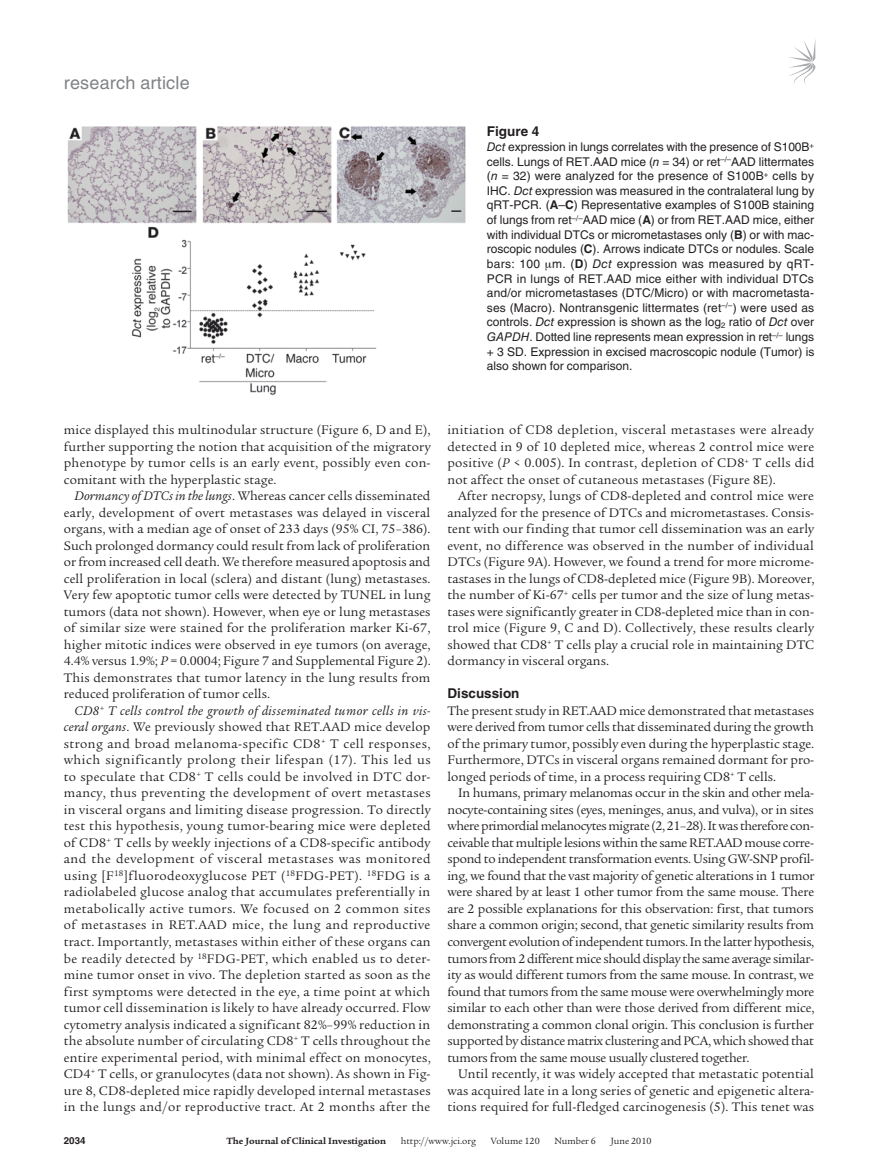
<style>
.page{position:relative;width:878px;height:1174px;background:#fff}
.page>*{position:absolute;margin:0;border:0;box-sizing:border-box;transform-origin:0 0}
.t1{font:18px "Helvetica LT Std";letter-spacing:.01em;color:#808285}
.t2{font:13.5px/16.5px "Legacy Serif Std";letter-spacing:.01em;color:#231f20;text-align:justify}
.t3{font:700 13.5px "Helvetica LT Std";color:#231f20}
.t4{font:12px/14.7px "Helvetica LT Std";color:#231f20;text-align:justify}
.t5{font:9.75px "Legacy Serif Std";color:#231f20}
.t6{font:700 9.75px "Legacy Serif Std";color:#231f20}
.t7{font:700 9.75px "Helvetica LT Std";color:#231f20}
.s1{font-style:italic}
.s2{font-weight:700}
</style>
<div class="page">
<svg style="left:789px;top:41px;width:26px;height:44px"></svg>
<img style="left:67px;top:126px;width:399px;height:269px">
<h1 class="t1" style="left:64px;top:72px;width:127px">research article</h1>
<p class="t3" style="left:487px;top:123px;width:54px">Figure 4</p>
<p class="t4" style="left:487px;top:139px;width:329px"><span class="s1">Dct</span> expression in lungs correlates with the presence of S100B<sup>+ </sup>cells. Lungs of RET.AAD mice (<span class="s1">n</span> = 34) or ret<sup>–/–</sup>AAD littermates (<span class="s1">n</span> = 32) were analyzed for the presence of S100B<sup>+</sup> cells by IHC. <span class="s1">Dct</span> expression was measured in the contralateral lung by qRT-PCR. (<span class="s2">A</span>–<span class="s2">C</span>) Representative examples of S100B staining of lungs from ret<sup>–/–</sup>AAD mice (<span class="s2">A</span>) or from RET.AAD mice, either with individual DTCs or micrometastases only (<span class="s2">B</span>) or with mac&shy;roscopic nodules (<span class="s2">C</span>). Arrows indicate DTCs or nodules. Scale bars: 100 m. (<span class="s2">D</span>) <span class="s1">Dct</span> expression was measured by qRT-PCR in lungs of RET.AAD mice either with individual DTCs and/or micrometastases (DTC/Micro) or with macrometasta&shy;ses (Macro). Nontransgenic littermates (ret<sup>–/–</sup>) were used as controls. <span class="s1">Dct</span> expression is shown as the log<sub>2</sub> ratio of <span class="s1">Dct</span> over <span class="s1">GAPDH</span>. Dotted line represents mean expression in ret<sup>–/–</sup> lungs + 3 SD. Expression in excised macroscopic nodule (Tumor) is also shown for comparison.</p>
<p class="t2" style="left:64px;top:422px;width:368px">mice displayed this multinodular structure (Figure 6, D and E), further supporting the notion that acquisition of the migratory phenotype by tumor cells is an early event, possibly even con&shy;comitant with the hyperplastic stage.</p>
<p class="t2" style="left:64px;top:488px;width:368px;text-indent:11px"><span class="s1">Dormancy of DTCs in the lungs</span>. Whereas cancer cells disseminated early, development of overt metastases was delayed in visceral organs, with a median age of onset of 233 days (95% CI, 75–386).<br>Such prolonged dormancy could result from lack of proliferation or from increased cell death. We therefore measured apoptosis and cell proliferation in local (sclera) and distant (lung) metastases.<br>Very few apoptotic tumor cells were detected by TUNEL in lung tumors (data not shown). However, when eye or lung metastases of similar size were stained for the proliferation marker Ki-67, higher mitotic indices were observed in eye tumors (on average, 4.4% versus 1.9%; <span class="s1">P</span> = 0.0004; Figure 7 and Supplemental Figure 2).<br>This demonstrates that tumor latency in the lung results from reduced proliferation of tumor cells.</p>
<p class="t2" style="left:64px;top:702px;width:368px;text-indent:11px"><span class="s1">CD8</span><sup>+</sup> <span class="s1">T cells control the growth of disseminated tumor cells in vis&shy;ceral organs</span>. We previously showed that RET.AAD mice develop strong and broad melanoma-specific CD8<sup>+</sup> T cell responses, which significantly prolong their lifespan (17). This led us to speculate that CD8<sup>+</sup> T cells could be involved in DTC dor&shy;mancy, thus preventing the development of overt metastases in visceral organs and limiting disease progression. To directly test this hypothesis, young tumor-bearing mice were depleted of CD8<sup>+</sup> T cells by weekly injections of a CD8-specific antibody and the development of visceral metastases was monitored using [F<sup>18</sup>]fluorodeoxyglucose PET (<sup>18</sup>FDG-PET). <sup>18</sup>FDG is a radiolabeled glucose analog that accumulates preferentially in metabolically active tumors. We focused on 2 common sites of metastases in RET.AAD mice, the lung and reproductive tract. Importantly, metastases within either of these organs can be readily detected by <sup>18</sup>FDG-PET, which enabled us to deter&shy;mine tumor onset in vivo. The depletion started as soon as the first symptoms were detected in the eye, a time point at which tumor cell dissemination is likely to have already occurred. Flow cytometry analysis indicated a significant 82%–99% reduction in the absolute number of circulating CD8<sup>+</sup> T cells throughout the entire experimental period, with minimal effect on monocytes, CD4<sup>+</sup> T cells, or granulocytes (data not shown). As shown in Fig&shy;ure 8, CD8-depleted mice rapidly developed internal metastases in the lungs and/or reproductive tract. At 2 months after the</p>
<p class="t2" style="left:447px;top:422px;width:368px">initiation of CD8 depletion, visceral metastases were already detected in 9 of 10 depleted mice, whereas 2 control mice were positive (<span class="s1">P</span> &lt; 0.005). In contrast, depletion of CD8<sup>+</sup> T cells did not affect the onset of cutaneous metastases (Figure 8E).</p>
<p class="t2" style="left:447px;top:488px;width:368px;text-indent:11px">After necropsy, lungs of CD8-depleted and control mice were analyzed for the presence of DTCs and micrometastases. Consis&shy;tent with our finding that tumor cell dissemination was an early event, no difference was observed in the number of individual DTCs (Figure 9A). However, we found a trend for more microme&shy;tastases in the lungs of CD8-depleted mice (Figure 9B). Moreover, the number of Ki-67<sup>+</sup> cells per tumor and the size of lung metas&shy;tases were significantly greater in CD8-depleted mice than in con&shy;trol mice (Figure 9, C and D). Collectively, these results clearly showed that CD8<sup>+</sup> T cells play a crucial role in maintaining DTC dormancy in visceral organs.</p>
<p class="t3" style="left:447px;top:685px;width:74px">Discussion</p>
<p class="t2" style="left:447px;top:702px;width:368px">The present study in RET.AAD mice demonstrated that metastases were derived from tumor cells that disseminated during the growth of the primary tumor, possibly even during the hyperplastic stage.<br>Furthermore, DTCs in visceral organs remained dormant for pro&shy;longed periods of time, in a process requiring CD8<sup>+</sup> T cells.</p>
<p class="t2" style="left:447px;top:785px;width:368px;text-indent:11px">In humans, primary melanomas occur in the skin and other mela&shy;nocyte-containing sites (eyes, meninges, anus, and vulva), or in sites where primordial melanocytes migrate (2, 21–28). It was therefore con&shy;ceivable that multiple lesions within the same RET.AAD mouse corre&shy;spond to independent transformation events. Using GW-SNP profil&shy;ing, we found that the vast majority of genetic alterations in 1 tumor were shared by at least 1 other tumor from the same mouse. There are 2 possible explanations for this observation: first, that tumors share a common origin; second, that genetic similarity results from convergent evolution of independent tumors. In the latter hypothesis, tumors from 2 different mice should display the same average similar&shy;ity as would different tumors from the same mouse. In contrast, we found that tumors from the same mouse were overwhelmingly more similar to each other than were those derived from different mice, demonstrating a common clonal origin. This conclusion is further supported by distance matrix clustering and PCA, which showed that tumors from the same mouse usually clustered together.</p>
<p class="t2" style="left:447px;top:1065px;width:368px;text-indent:11px">Until recently, it was widely accepted that metastatic potential was acquired late in a long series of genetic and epigenetic altera&shy;tions required for full-fledged carcinogenesis (5). This tenet was</p>
<p class="t7" style="left:64px;top:1134px;width:23px">2034</p>
<p class="t6" style="left:226px;top:1135px;width:161px">The Journal of Clinical Investigation</p>
<p class="t5" style="left:401px;top:1135px;width:77px">http://www.jci.org</p>
<p class="t5" style="left:490px;top:1135px;width:50px">Volume 120</p>
<p class="t5" style="left:554px;top:1135px;width:43px">Number 6</p>
<p class="t5" style="left:610px;top:1135px;width:42px">June 2010</p>
</div>
